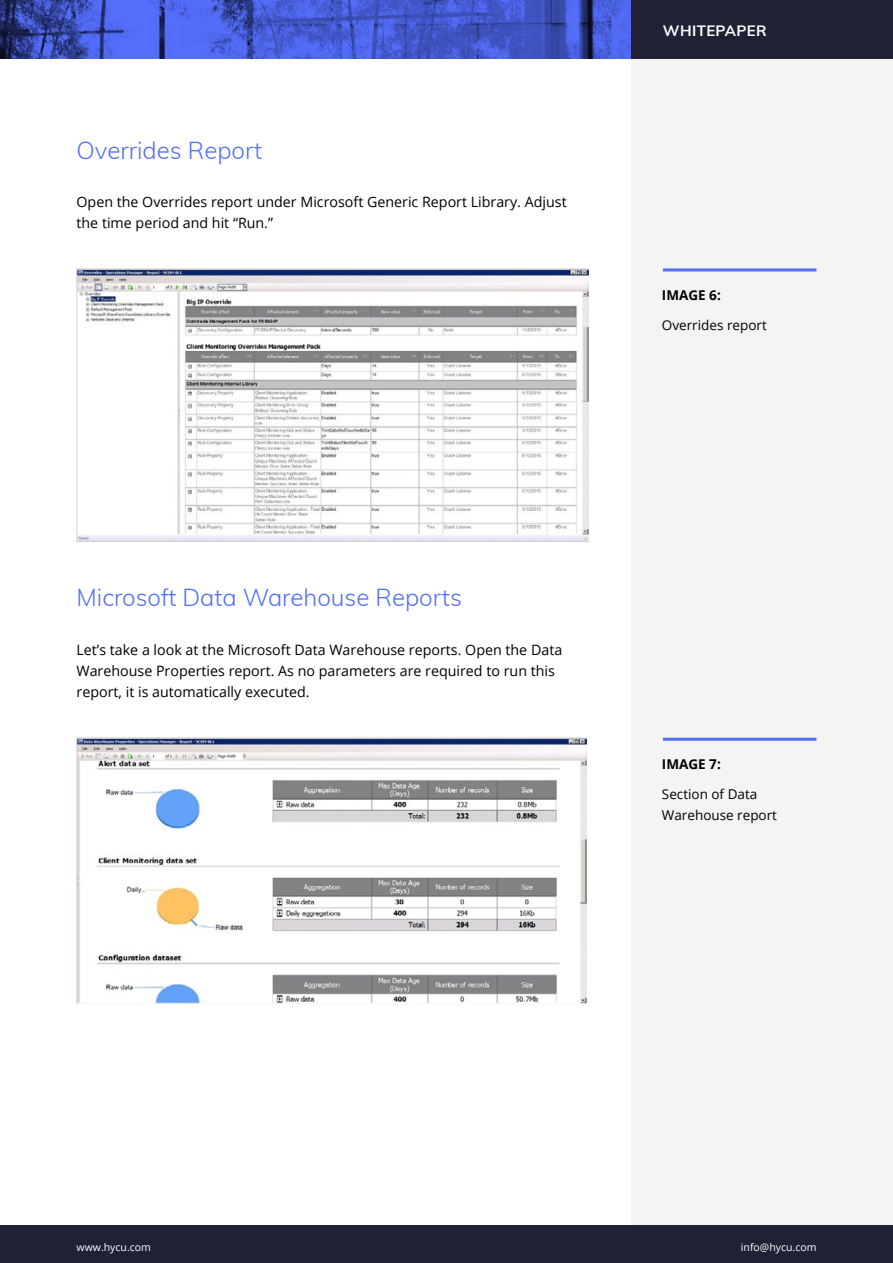
<style>
.page{position:relative;width:893px;height:1263px;background:#fff}
.page>*{position:absolute;margin:0;border:0;box-sizing:border-box;transform-origin:0 0}
.t1{font:300 24px "Muli";color:#546efa}
.t2{font:700 15px "Muli";letter-spacing:.025em;color:#fff}
.t3{font:14.25px/21px "Open Sans";color:#000}
.t4{font:13.5px/21px "Open Sans";color:#000}
.t5{font:700 13.5px "Open Sans";color:#000}
.t6{font:10.5px "Open Sans";color:#fff}
</style>
<div class="page">
<img style="left:0;top:0;width:632px;height:58px">
<div style="left:632px;top:0;width:261px;height:1263px;background:#f4f4f3"></div>
<div style="left:0;top:1226px;width:893px;height:37px;background:#1f2134"></div>
<div style="left:632px;top:0;width:261px;height:58px;background:#1f2134"></div>
<hr style="left:663px;top:268px;width:153px;height:3px;background:#546efa">
<hr style="left:663px;top:738px;width:153px;height:3px;background:#546efa">
<img style="left:77px;top:268px;width:512px;height:274px">
<img style="left:77px;top:738px;width:510px;height:265px">
<h1 class="t1" style="left:77px;top:133px;width:187px">Overrides Report</h1>
<p class="t3" style="left:77px;top:191px;width:492px">Open the Overrides report under Microsoft Generic Report Library. Adjust the time period and hit “Run.”</p>
<p class="t2" style="left:663px;top:20px;width:105px">WHITEPAPER</p>
<p class="t5" style="left:662px;top:286px;width:60px">IMAGE 6:</p>
<p class="t4" style="left:662px;top:314px;width:106px">Overrides report</p>
<h1 class="t1" style="left:77px;top:580px;width:387px">Microsoft Data Warehouse Reports</h1>
<p class="t3" style="left:77px;top:638px;width:487px">Let’s take a look at the Microsoft Data Warehouse reports. Open the Data<br>Warehouse Properties report. As no parameters are required to run this report, it is automatically executed.</p>
<p class="t5" style="left:662px;top:755px;width:60px">IMAGE 7:</p>
<p class="t4" style="left:662px;top:783px;width:117px">Section of Data<br>Warehouse report</p>
<p class="t6" style="left:77px;top:1240px;width:76px">www.hycu.com</p>
<p class="t6" style="left:741px;top:1239px;width:77px">info@hycu.com</p>
</div>
